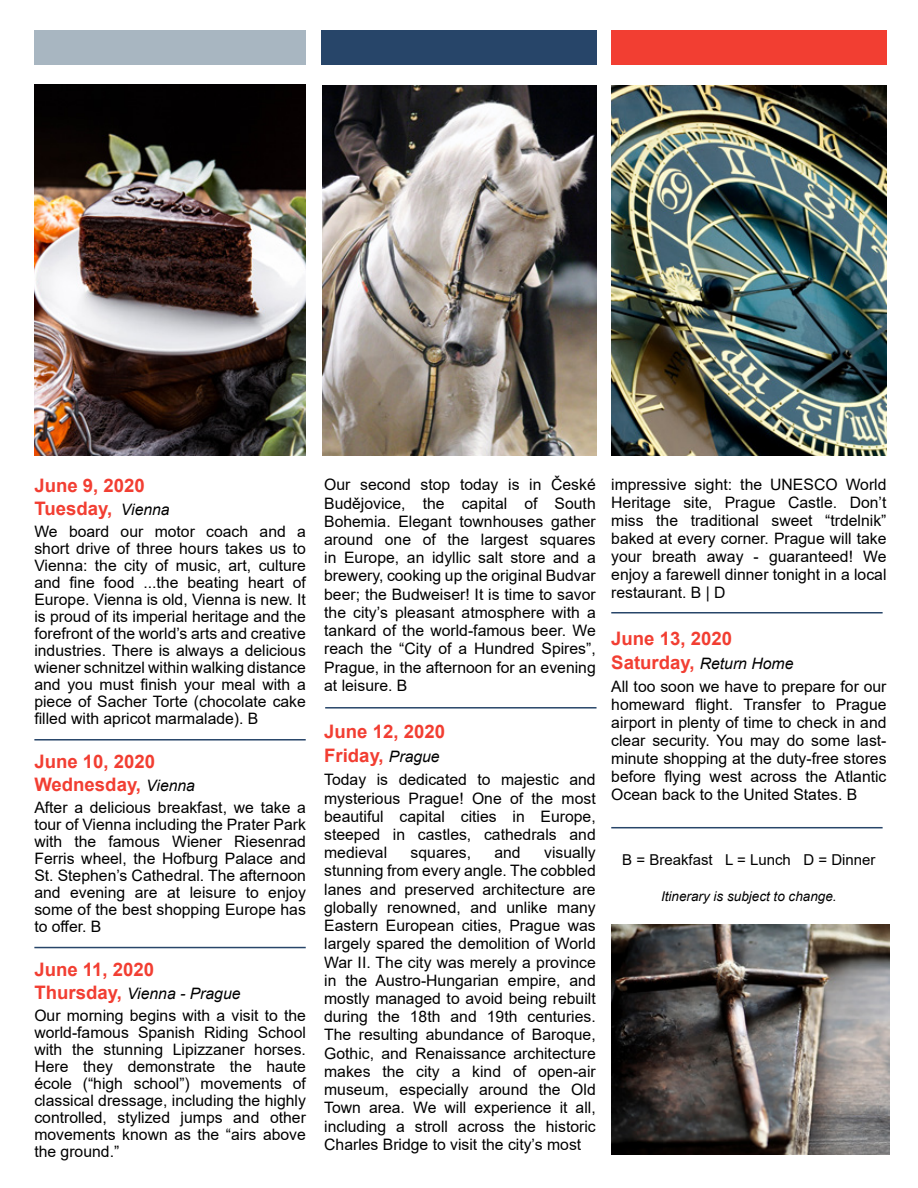
<style>
.page{position:relative;width:918px;height:1188px;background:#fff}
.page>*{position:absolute;margin:0;border:0;box-sizing:border-box;transform-origin:0 0}
.t1{font:700 18.6px/22.4px "Arial";color:#f23e32}
.t2{font:15.75px/18.1px "Arial";color:#000;text-align:justify}
.t3{font:15px "Arial";color:#000}
.t4{font:italic 13.5px "Arial";color:#000}
.s1{font-weight:400;font-style:italic;font-size:15.75px;color:#000}
.s2{font-weight:700;font-size:18.6px;color:#f23e32}
.s3{font-style:italic}
</style>
<div class="page">
<div style="left:35px;top:31px;width:271px;height:34px;background:#a8b6c1"></div>
<div style="left:321px;top:31px;width:276px;height:34px;background:#274569"></div>
<div style="left:611px;top:31px;width:275px;height:34px;background:#f23e32"></div>
<img style="left:611px;top:85px;width:276px;height:370px">
<img style="left:35px;top:84px;width:271px;height:371px">
<img style="left:322px;top:85px;width:275px;height:370px">
<hr style="left:34px;top:739px;width:272px;height:2px;background:#274569">
<hr style="left:34px;top:947px;width:272px;height:1px;background:#274569">
<hr style="left:325px;top:707px;width:272px;height:2px;background:#274569">
<hr style="left:611px;top:612px;width:272px;height:2px;background:#274569">
<hr style="left:611px;top:827px;width:272px;height:1px;background:#274569">
<img style="left:611px;top:924px;width:278px;height:231px">
<p class="t1" style="left:34px;top:475px;width:137px">June 9, 2020<br>Tuesday, <span class="s1">Vienna</span></p>
<p class="t2" style="left:34px;top:523px;width:273px;line-height:17px">We board our motor coach and a short drive of three hours takes us to Vienna: the city of music, art, culture and fine food ...the beating heart of Europe. Vienna is old, Vienna is new. It is proud of its imperial heritage and the forefront of the world’s arts and creative industries. There is always a delicious wiener schnitzel within walking distance and you must finish your meal with a piece of Sacher Torte (chocolate cake filled with apricot marmalade). B</p>
<p class="t1" style="left:34px;top:751px;width:162px">June 10, 2020<br>Wednesday, <span class="s1">Vienna</span></p>
<p class="t2" style="left:34px;top:799px;width:273px;line-height:17px">After a delicious breakfast, we take a tour of Vienna including the Prater Park with the famous Wiener Riesenrad Ferris wheel, the Hofburg Palace and St. Stephen’s Cathedral. The afternoon and evening are at leisure to enjoy some of the best shopping Europe has to offer. B</p>
<p class="t1" style="left:34px;top:959px;width:121px">June 11, 2020</p>
<p class="t2" style="left:34px;top:982px;width:273px;line-height:22.4px"><span class="s2">Thursday,</span> <span class="s3">Vienna - Prague<br></span>Our morning begins with a visit to the</p>
<p class="t2" style="left:34px;top:1024px;width:273px;line-height:17px">world-famous Spanish Riding School with the stunning Lipizzaner horses.<br>Here they demonstrate the haute école (“high school”) movements of classical dressage, including the highly controlled, stylized jumps and other movements known as the “airs above the ground.”</p>
<p class="t2" style="left:324px;top:476px;width:273px">Our second stop today is in České Budějovice, the capital of South Bohemia. Elegant townhouses gather around one of the largest squares in Europe, an idyllic salt store and a brewery, cooking up the original Budvar beer; the Budweiser! It is time to savor the city’s pleasant atmosphere with a tankard of the world-famous beer. We reach the “City of a Hundred Spires”, Prague, in the afternoon for an evening at leisure. B</p>
<p class="t1" style="left:324px;top:720px;width:122px;line-height:23.7px">June 12, 2020<br>Friday, <span class="s1">Prague</span></p>
<p class="t2" style="left:324px;top:771px;width:273px">Today is dedicated to majestic and mysterious Prague! One of the most beautiful capital cities in Europe, steeped in castles, cathedrals and medieval</p>
<p class="t2" style="left:324px;top:844px;width:273px;text-indent:220px">visually stunning from every angle. The cobbled lanes and preserved architecture are globally renowned, and unlike many Eastern European cities, Prague was largely spared the demolition of World War II. The city was merely a province in the Austro-Hungarian empire, and mostly managed to avoid being rebuilt during the 18th and 19th centuries.<br>The resulting abundance of Baroque, Gothic, and Renaissance architecture makes the city a kind of open-air museum, especially around the Old Town area. We will experience it all, including a stroll across the historic Charles Bridge to visit the city’s most</p>
<p class="t2" style="left:411px;top:844px;width:62px">squares,</p>
<p class="t2" style="left:494px;top:844px;width:28px">and</p>
<p class="t2" style="left:611px;top:476px;width:277px">impressive sight: the UNESCO World Heritage site, Prague Castle. Don’t miss the traditional sweet “trdelnik” baked at every corner. Prague will take your breath away - guaranteed! We enjoy a farewell dinner tonight in a local restaurant. B | D</p>
<p class="t1" style="left:611px;top:628px;width:122px">June 13, 2020</p>
<p class="t2" style="left:611px;top:651px;width:277px;line-height:23.4px"><span class="s2">Saturday,</span> <span class="s3">Return Home<br></span>All too soon we have to prepare for our</p>
<p class="t2" style="left:611px;top:695px;width:277px">homeward flight. Transfer to Prague airport in plenty of time to check in and clear security. You may do some last&shy;minute shopping at the duty-free stores before flying west across the Atlantic Ocean back to the United States. B</p>
<p class="t3" style="left:622px;top:849px;width:255px">B = Breakfast L = Lunch D = Dinner</p>
<p class="t4" style="left:661px;top:887px;width:177px">Itinerary is subject to change.</p>
</div>
